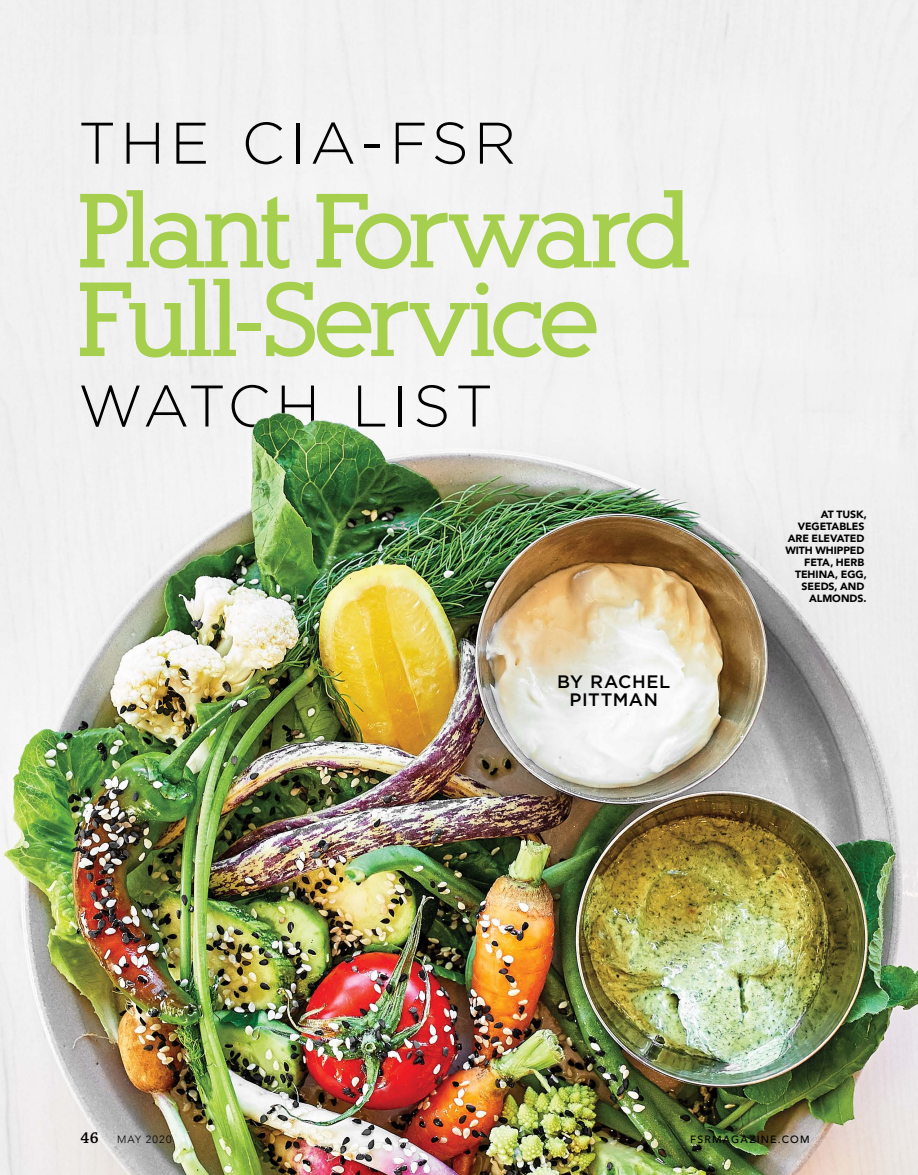
<style>
.page{position:relative;width:918px;height:1175px;background:#fff}
.page>*{position:absolute;margin:0;border:0;box-sizing:border-box;transform-origin:0 0}
.t1{font:700 102.9px/88.7px "Alexandria FLF";letter-spacing:-.07em;color:#a5cf4d}
.t2{font:300 58.5px "Gotham HTF";letter-spacing:.07em;color:#000}
.t3{font:500 18px/18px "Gotham HTF";letter-spacing:.03em;color:#000;text-align:center}
.t4{font:900 10.5px/12px "Avenir";letter-spacing:-.005em;color:#000;text-align:right}
.t5{font:500 10.5px "Avenir";letter-spacing:.11em;color:#000}
.t6{font:300 10.5px "Avenir";letter-spacing:.12em;color:#000}
.s1{font-family:"Chaparral Pro";font-weight:600;font-size:16.5px}
</style>
<div class="page">
<img style="left:0;top:0;width:918px;height:1174px">
<img style="left:0;top:369px;width:918px;height:400px">
<h2 class="t2" style="left:78px;top:111px;width:201px">THE CIA</h2>
<h2 class="t2" style="left:360px;top:111px;width:158px">-FSR</h2>
<h1 class="t1" style="left:75px;top:188px;width:617px">Plant Forward<br>Full-Service</h1>
<h2 class="t2" style="left:78px;top:374px;width:416px">WATCH LIST</h2>
<h3 class="t3" style="left:557px;top:672px;width:115px">BY RACHEL<br>PITTMAN</h3>
<p class="t4" style="left:785px;top:508px;width:83px">AT TUSK,<br>VEGETABLES<br>ARE ELEVATED<br>WITH WHIPPED<br>FETA, HERB<br>TEHINA, EGG,<br>SEEDS, AND<br>ALMONDS.</p>
<p class="t6" style="left:81px;top:1132px;width:92px"><span class="s1">46</span> May 2020</p>
<p class="t5" style="left:690px;top:1130px;width:119px">FSRMAGAZINE.COM</p>
</div>
